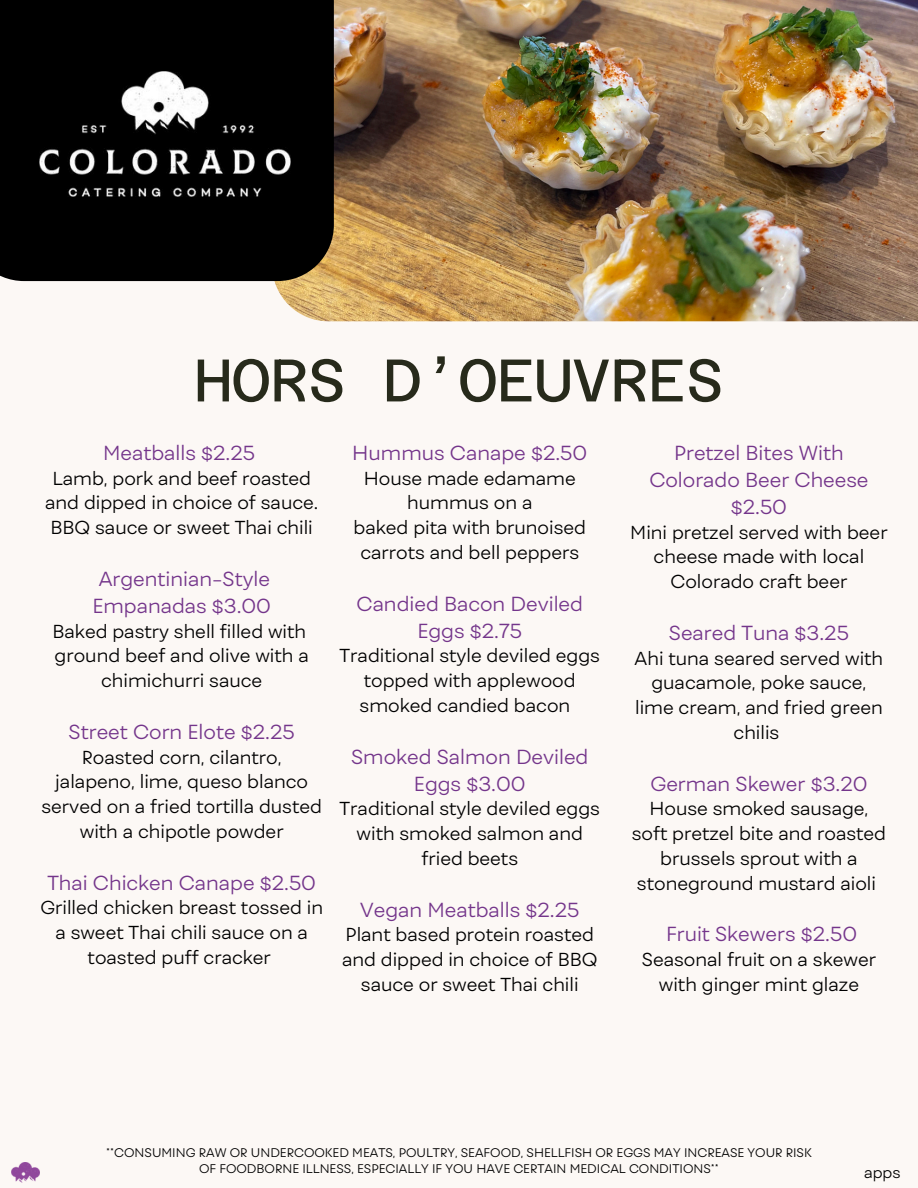
<style>
.page{position:relative;width:918px;height:1188px;background:#fcf8f5}
.page>*{position:absolute;margin:0;border:0;box-sizing:border-box;transform-origin:0 0}
.t1{font:60px "Azeret Mono";letter-spacing:-.02em;color:#272a1b}
.t2{font:300 19.5px/27px "Fibra";color:#74358b;text-align:center}
.t3{font:300 18px/24.8px "Fibra";color:#000;text-align:center}
.t4{font:300 15px "Fibra";color:#000}
.t5{font:300 12px/16px "Fibra";color:#000;text-align:center}
</style>
<div class="page">
<img style="left:272px;top:0;width:646px;height:321px">
<div style="left:0;top:0;width:334px;height:281px;background:#000"></div>
<img style="left:40px;top:71px;width:251px;height:125px">
<img style="left:11px;top:1162px;width:28px;height:20px">
<h1 class="t1" style="left:194px;top:335px;width:532px">HORS D’OEUVRES</h1>
<p class="t2" style="left:103px;top:439px;width:154px">Meatballs $2.25</p>
<p class="t3" style="left:45px;top:465px;width:275px">Lamb, pork and beef roasted and dipped in choice of sauce.<br>BBQ sauce or sweet Thai chili</p>
<p class="t2" style="left:92px;top:565px;width:180px">Argentinian-Style<br>Empanadas $3.00</p>
<p class="t3" style="left:52px;top:618px;width:258px">Baked pastry shell filled with ground beef and olive with a chimichurri sauce</p>
<p class="t2" style="left:69px;top:718px;width:228px">Street Corn Elote $2.25</p>
<p class="t3" style="left:42px;top:744px;width:282px">Roasted corn, cilantro, jalapeno, lime, queso blanco served on a fried tortilla dusted with a chipotle powder</p>
<p class="t2" style="left:47px;top:869px;width:270px">Thai Chicken Canape $2.50</p>
<p class="t3" style="left:40px;top:895px;width:284px">Grilled chicken breast tossed in a sweet Thai chili sauce on a toasted puff cracker</p>
<p class="t2" style="left:352px;top:439px;width:237px">Hummus Canape $2.50</p>
<p class="t3" style="left:354px;top:465px;width:234px">House made edamame hummus on a<br>baked pita with brunoised carrots and bell peppers</p>
<p class="t2" style="left:357px;top:590px;width:228px">Candied Bacon Deviled<br>Eggs $2.75</p>
<p class="t3" style="left:340px;top:643px;width:262px">Traditional style deviled eggs topped with applewood smoked candied bacon</p>
<p class="t2" style="left:351px;top:743px;width:239px">Smoked Salmon Deviled<br>Eggs $3.00</p>
<p class="t3" style="left:340px;top:796px;width:262px">Traditional style deviled eggs with smoked salmon and fried beets</p>
<p class="t2" style="left:360px;top:896px;width:221px">Vegan Meatballs $2.25</p>
<p class="t3" style="left:342px;top:922px;width:257px">Plant based protein roasted and dipped in choice of BBQ sauce or sweet Thai chili</p>
<p class="t2" style="left:649px;top:439px;width:221px">Pretzel Bites With<br>Colorado Beer Cheese $2.50</p>
<p class="t3" style="left:630px;top:519px;width:259px">Mini pretzel served with beer cheese made with local<br>Colorado craft beer</p>
<p class="t2" style="left:669px;top:619px;width:182px">Seared Tuna $3.25</p>
<p class="t3" style="left:635px;top:645px;width:250px">Ahi tuna seared served with guacamole, poke sauce, lime cream, and fried green chilis</p>
<p class="t2" style="left:650px;top:770px;width:219px">German Skewer $3.20</p>
<p class="t3" style="left:632px;top:796px;width:256px">House smoked sausage, soft pretzel bite and roasted brussels sprout with a stoneground mustard aioli</p>
<p class="t2" style="left:666px;top:921px;width:193px">Fruit Skewers $2.50</p>
<p class="t3" style="left:642px;top:947px;width:236px">Seasonal fruit on a skewer with ginger mint glaze</p>
<p class="t5" style="left:106px;top:1145px;width:707px">**CONSUMING RAW OR UNDERCOOKED MEATS, POULTRY, SEAFOOD, SHELLFISH OR EGGS MAY INCREASE YOUR RISK<br>OF FOODBORNE ILLNESS, ESPECIALLY IF YOU HAVE CERTAIN MEDICAL CONDITIONS**</p>
<p class="t4" style="left:864px;top:1163px;width:38px">apps</p>
</div>
